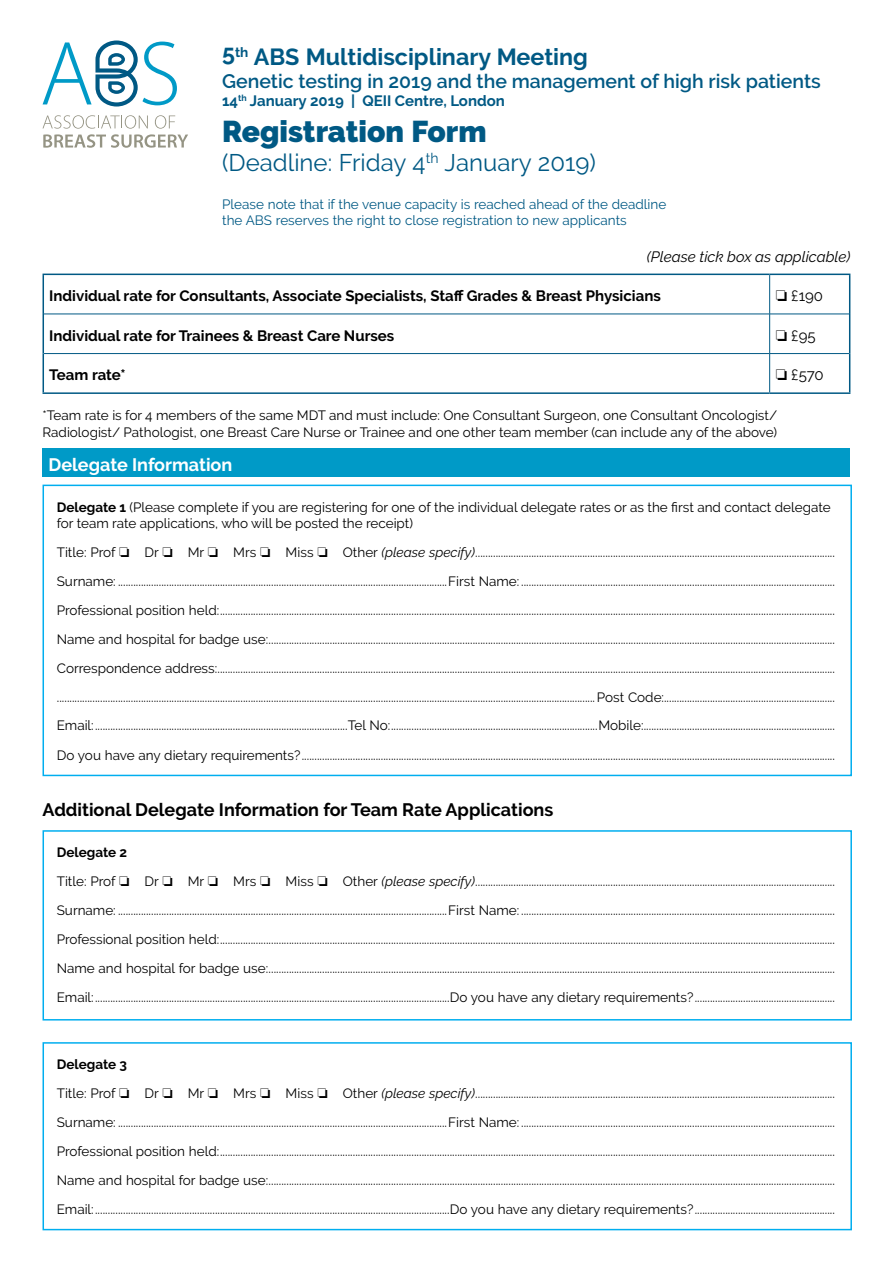
<style>
.page{position:relative;width:893px;height:1263px;background:#fff}
.page>*{position:absolute;margin:0;border:0;box-sizing:border-box;transform-origin:0 0}
.t1{font:900 30px "Raleway";letter-spacing:-.005em;color:#005984}
.t2{font:24px "Raleway";color:#005984}
.t3{font:700 23.25px "Raleway";color:#005984}
.t4{font:600 19.5px "Raleway";color:#005984}
.t5{font:700 18px "Raleway";color:#000}
.t6{font:700 18px "Raleway";color:#fff}
.t7{font:700 15px "Raleway";color:#000}
.t8{font:700 15px "Raleway";color:#005984}
.t9{font:italic 15px "Raleway";color:#000}
.t10{font:15px "Raleway";color:#000}
.t11{font:13.5px/29px "Raleway";color:#000}
.t12{font:13.5px/16.2px "Raleway";color:#005984}
.s1{font-weight:700}
.s2{font-style:italic}
</style>
<div class="page">
<svg style="left:43px;top:115px;width:145px;height:33px"></svg>
<svg style="left:43px;top:41px;width:134px;height:66px"></svg>
<hr style="left:43px;top:274px;width:727px;height:1px;background:#005984">
<hr style="left:43px;top:275px;width:1px;height:39px;background:#005984">
<hr style="left:770px;top:274px;width:80px;height:1px;background:#005984">
<hr style="left:849px;top:275px;width:1px;height:39px;background:#005984">
<hr style="left:43px;top:314px;width:1px;height:40px;background:#005984">
<hr style="left:849px;top:314px;width:1px;height:40px;background:#005984">
<hr style="left:43px;top:354px;width:1px;height:38px;background:#005984">
<hr style="left:849px;top:354px;width:1px;height:38px;background:#005984">
<hr style="left:43px;top:392px;width:727px;height:2px;background:#005984">
<hr style="left:770px;top:392px;width:80px;height:2px;background:#005984">
<hr style="left:769px;top:275px;width:1px;height:39px;background:#005984">
<hr style="left:44px;top:314px;width:726px;height:1px;background:#005984">
<hr style="left:770px;top:314px;width:79px;height:1px;background:#005984">
<hr style="left:769px;top:314px;width:1px;height:39px;background:#005984">
<hr style="left:44px;top:353px;width:726px;height:1px;background:#005984">
<hr style="left:770px;top:353px;width:79px;height:1px;background:#005984">
<hr style="left:769px;top:354px;width:1px;height:38px;background:#005984">
<div style="left:43px;top:448px;width:807px;height:29px;background:#009ac7"></div>
<div style="left:43px;top:485px;width:809px;height:291px;border:2px solid #00aeef"></div>
<div style="left:43px;top:830px;width:809px;height:190px;border:2px solid #00aeef"></div>
<div style="left:43px;top:1042px;width:809px;height:188px;border:2px solid #00aeef"></div>
<h3 class="t3" style="left:222px;top:44px;width:367px">5<sup>th</sup> ABS Multidisciplinary Meeting</h3>
<h3 class="t4" style="left:222px;top:70px;width:600px">Genetic testing in 2019 and the management of high risk patients</h3>
<p class="t8" style="left:222px;top:93px;width:284px">14<sup>th</sup> January 2019 | QEII Centre, London</p>
<h1 class="t1" style="left:222px;top:114px;width:266px">Registration Form</h1>
<h2 class="t2" style="left:222px;top:149px;width:375px">(Deadline: Friday 4<sup>th</sup> January 2019)</h2>
<p class="t12" style="left:222px;top:196px;width:446px">Please note that if the venue capacity is reached ahead of the deadline the ABS reserves the right to close registration to new applicants</p>
<p class="t9" style="left:647px;top:248px;width:205px">(Please tick box as applicable)</p>
<p class="t7" style="left:49px;top:287px;width:613px">Individual rate for Consultants, Associate Specialists, Staff Grades &amp; Breast Physicians</p>
<p class="t10" style="left:776px;top:287px;width:49px">❏ £190</p>
<p class="t7" style="left:49px;top:327px;width:347px">Individual rate for Trainees &amp; Breast Care Nurses</p>
<p class="t10" style="left:776px;top:327px;width:42px">❏ £95</p>
<p class="t7" style="left:49px;top:367px;width:78px">Team rate*</p>
<p class="t10" style="left:776px;top:366px;width:50px">❏ £570</p>
<p class="t11" style="left:43px;top:407px;width:736px;line-height:16.2px">*Team rate is for 4 members of the same MDT and must include: One Consultant Surgeon, one Consultant Oncologist/<br>Radiologist/ Pathologist, one Breast Care Nurse or Trainee and one other team member (can include any of the above)</p>
<h3 class="t6" style="left:49px;top:454px;width:185px">Delegate Information</h3>
<p class="t11" style="left:57px;top:499px;width:775px;line-height:16.2px"><span class="s1">Delegate 1</span> (Please complete if you are registering for one of the individual delegate rates or as the first and contact delegate for team rate applications, who will be posted the receipt)</p>
<p class="t11" style="left:57px;top:537px;width:780px;text-align:justify">Title: Prof ❏ Dr ❏ Mr ❏ Mrs ❏ Miss ❏ Other <span class="s2">(please specify)</span>.............................................................................................................................................<br>Surname: .................................................................................................................................First Name: ...........................................................................................................................<br>Professional position held:.................................................................................................................................................................................................................................................<br>Name and hospital for badge use:..............................................................................................................................................................................................................................<br>Correspondence address:.................................................................................................................................................................................................................................................. ...................................................................................................................................................................................................................Post Code:...................................................................<br>Email:...................................................................................................Tel No:.................................................................................Mobile:...........................................................................<br>Do you have any dietary requirements?.................................................................................................................................................................................................................</p>
<h3 class="t5" style="left:43px;top:799px;width:512px">Additional Delegate Information for Team Rate Applications</h3>
<p class="t11" style="left:57px;top:838px;width:780px"><span class="s1">Delegate 2<br></span>Title: Prof ❏ Dr ❏ Mr ❏ Mrs ❏ Miss ❏ Other <span class="s2">(please specify)</span>.............................................................................................................................................<br>Surname: .................................................................................................................................First Name: ...........................................................................................................................<br>Professional position held:.................................................................................................................................................................................................................................................<br>Name and hospital for badge use:..............................................................................................................................................................................................................................<br>Email:...........................................................................................................................................Do you have any dietary requirements?.......................................................</p>
<p class="t11" style="left:57px;top:1050px;width:780px"><span class="s1">Delegate 3<br></span>Title: Prof ❏ Dr ❏ Mr ❏ Mrs ❏ Miss ❏ Other <span class="s2">(please specify)</span>.............................................................................................................................................<br>Surname: .................................................................................................................................First Name: ...........................................................................................................................<br>Professional position held:.................................................................................................................................................................................................................................................<br>Name and hospital for badge use:..............................................................................................................................................................................................................................<br>Email:...........................................................................................................................................Do you have any dietary requirements?.......................................................</p>
</div>
